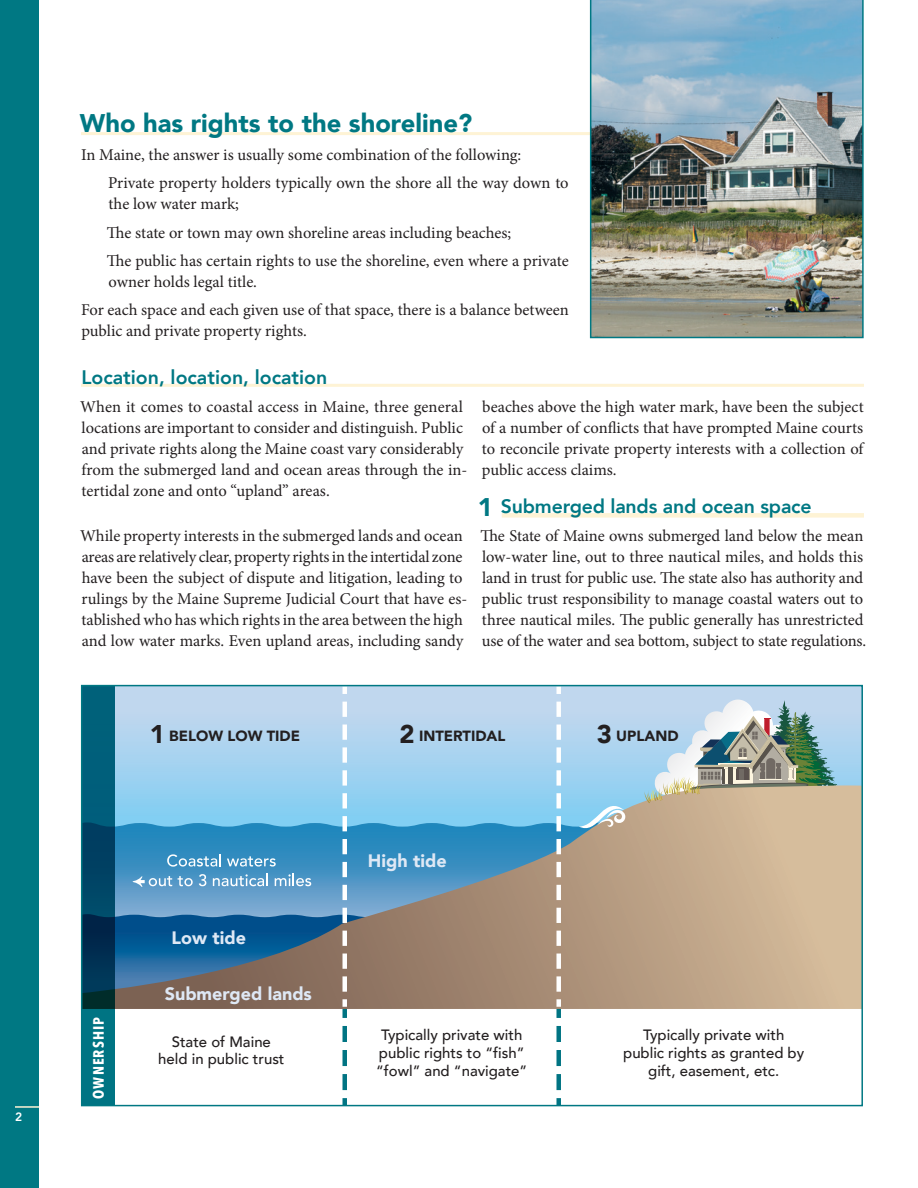
<style>
.page{position:relative;width:918px;height:1188px;background:#fff}
.page>*{position:absolute;margin:0;border:0;box-sizing:border-box;transform-origin:0 0}
.Subheads2{font:900 25.5px "Avenir";color:#007883}
.ParagraphHeads{font:800 19.5px "Avenir";letter-spacing:-.01em;color:#007883}
.Subhead_3{font:800 19.5px "Avenir";color:#007883}
.t1{font:900 18px "Avenir";color:#dee8f5}
._1_column_text{font:16.5px/21px "Minion Pro";letter-spacing:-.005em;color:#231f20}
._1_column_text_Inden{font:16.5px/21px "Minion Pro";letter-spacing:-.005em;color:#231f20}
.t2{font:500 15px/18px "Avenir";color:#231f20;text-align:center}
.t3{font:700 15px "Avenir Next Condensed";letter-spacing:.075em;color:#fff}
.t4{font:900 14.7px "Avenir";color:#231f20}
.t5{font:800 12px "Avenir";color:#fff}
.s1{font-weight:900;font-size:25.5px}
.s2{font-size:25.65px}
</style>
<div class="page">
<div style="left:0;top:0;width:39px;height:1188px;background:#007883"></div>
<hr style="left:15px;top:1106px;width:24px;height:2px;background:#fef3d5">
<hr style="left:81px;top:132px;width:783px;height:3px;background:#fef3d5">
<hr style="left:81px;top:384px;width:783px;height:3px;background:#fef3d5">
<div style="left:502px;top:513px;width:362px;height:5px;background:#fef3d5"></div>
<svg style="left:115px;top:688px;width:745px;height:97px;background:#b7d5ee"></svg>
<svg style="left:561px;top:785px;width:299px;height:224px;background:#c2ab90"></svg>
<svg style="left:579px;top:794px;width:50px;height:42px;background:#a5c4d0"></svg>
<svg style="left:644px;top:700px;width:193px;height:106px;background:#aab7b2"></svg>
<svg style="left:343px;top:688px;width:4px;height:6px"></svg>
<svg style="left:556px;top:688px;width:5px;height:6px"></svg>
<div style="left:82px;top:687px;width:33px;height:419px;background:#00617a"></div>
<svg style="left:84px;top:702px;width:477px;height:401px"></svg>
<div style="left:81px;top:685px;width:782px;height:421px;border:2px solid #007883"></div>
<img style="left:590px;top:0;width:274px;height:338px">
<p class="t5" style="left:15px;top:1108px;width:9px">2</p>
<p class="Subheads2" style="left:80px;top:101px;width:394px">Who has rights to the shoreline?</p>
<p class="_1_column_text" style="left:81px;top:144px;width:442px">In Maine, the answer is usually some combination of the following:</p>
<p class="_1_column_text" style="left:108px;top:173px;width:462px">Private property holders typically own the shore all the way down to the low water mark;</p>
<p class="_1_column_text" style="left:107px;top:222px;width:406px">The state or town may own shoreline areas including beaches;</p>
<p class="_1_column_text" style="left:107px;top:250px;width:463px">The public has certain rights to use the shoreline, even where a private owner holds legal title.</p>
<p class="_1_column_text" style="left:81px;top:300px;width:489px">For each space and each given use of that space, there is a balance between public and private property rights.</p>
<p class="Subhead_3" style="left:81px;top:362px;width:247px">Location, location, location</p>
<p class="_1_column_text" style="left:80px;top:396px;width:389px">When it comes to coastal access in Maine, three general locations are important to consider and distinguish. Public and private rights along the Maine coast vary considerably from the submerged land and ocean areas through the in&shy;tertidal zone and onto “upland” areas.</p>
<p class="_1_column_text_Inden" style="left:80px;top:525px;width:389px">While property interests in the submerged lands and ocean areas are relatively clear, property rights in the intertidal zone have been the subject of dispute and litigation, leading to rulings by the Maine Supreme Judicial Court that have es&shy;tablished who has which rights in the area between the high and low water marks. Even upland areas, including sandy</p>
<p class="_1_column_text_Inden" style="left:482px;top:396px;width:383px;text-align:justify">beaches above the high water mark, have been the subject of a number of conflicts that have prompted Maine courts to reconcile private property interests with a collection of public access claims.</p>
<p class="ParagraphHeads" style="left:478px;top:491px;width:335px"><span class="s1">1</span> Submerged lands and ocean space</p>
<p class="_1_column_text" style="left:480px;top:525px;width:387px">The State of Maine owns submerged land below the mean low-water line, out to three nautical miles, and holds this land in trust for public use. The state also has authority and public trust responsibility to manage coastal waters out to three nautical miles. The public generally has unrestricted use of the water and sea bottom, subject to state regulations.</p>
<p class="t4" style="left:150px;top:723px;width:152px"><span class="s2">1</span> BELOW LOW TIDE</p>
<p class="t4" style="left:400px;top:723px;width:107px"><span class="s2">2</span> INTERTIDAL</p>
<p class="t4" style="left:597px;top:723px;width:83px"><span class="s2">3</span> UPLAND</p>
<p class="t1" style="left:172px;top:922px;width:76px">Low tide</p>
<p class="t1" style="left:165px;top:979px;width:149px">Submerged lands</p>
<p class="t1" style="left:368px;top:846px;width:80px">High tide</p>
<p class="t3" style="left:89px;top:1099px;width:83px;rotate:-90deg">OWNERSHIP</p>
<p class="t2" style="left:376px;top:1025px;width:153px">Typically private with public rights to “fish” “fowl” and “navigate”</p>
<p class="t2" style="left:623px;top:1025px;width:183px">Typically private with public rights as granted by gift, easement, etc.</p>
<p class="t2" style="left:158px;top:1032px;width:128px">State of Maine held in public trust</p>
</div>
